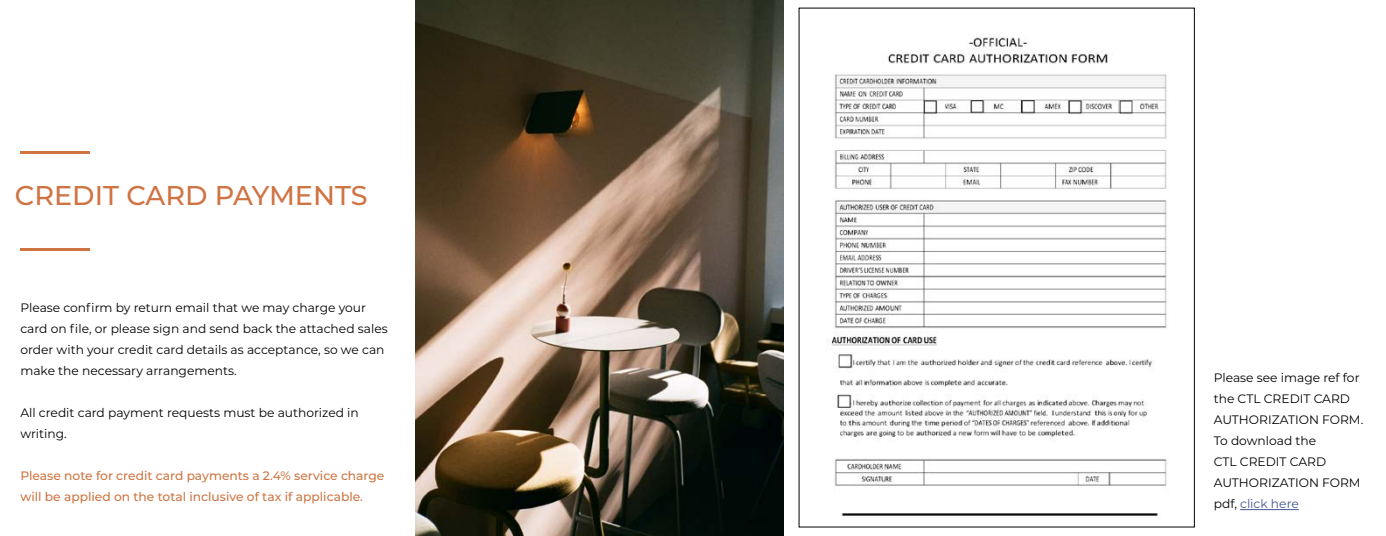
<style>
.page{position:relative;width:1386px;height:536px;background:#fff}
.page>*{position:absolute;margin:0;border:0;box-sizing:border-box;transform-origin:0 0}
.t1{font:500 27.12px "Montserrat";color:#d07343}
.t2{font:12.25px/21px "Montserrat";color:#000}
.t3{font:500 12.25px/21px "Montserrat";color:#ce7643}
.s1{color:#465792}
</style>
<div class="page">
<img style="left:831px;top:36px;width:336px;height:480px">
<hr style="left:1240px;top:509px;width:59px;height:1px;background:#465792">
<img style="left:416px;top:0;width:368px;height:536px">
<hr style="left:20px;top:151px;width:70px;height:3px;background:#d07343">
<hr style="left:20px;top:248px;width:70px;height:2px;background:#d07343">
<h1 class="t1" style="left:15px;top:176px;width:354px">CREDIT CARD PAYMENTS</h1>
<p class="t2" style="left:20px;top:297px;width:369px">Please confirm by return email that we may charge your card on file, or please sign and send back the attached sales order with your credit card details as acceptance, so we can make the necessary arrangements.</p>
<p class="t2" style="left:20px;top:402px;width:340px">All credit card payment requests must be authorized in writing.</p>
<p class="t3" style="left:20px;top:464px;width:366px">Please note for credit card payments a 2.4% service charge will be applied on the total inclusive of tax if applicable.</p>
<p class="t2" style="left:1214px;top:367px;width:151px">Please see image ref for the CTL CREDIT CARD<br>AUTHORIZATION FORM.<br>To download the<br>CTL CREDIT CARD<br>AUTHORIZATION FORM pdf, <span class="s1">click here</span></p>
</div>
